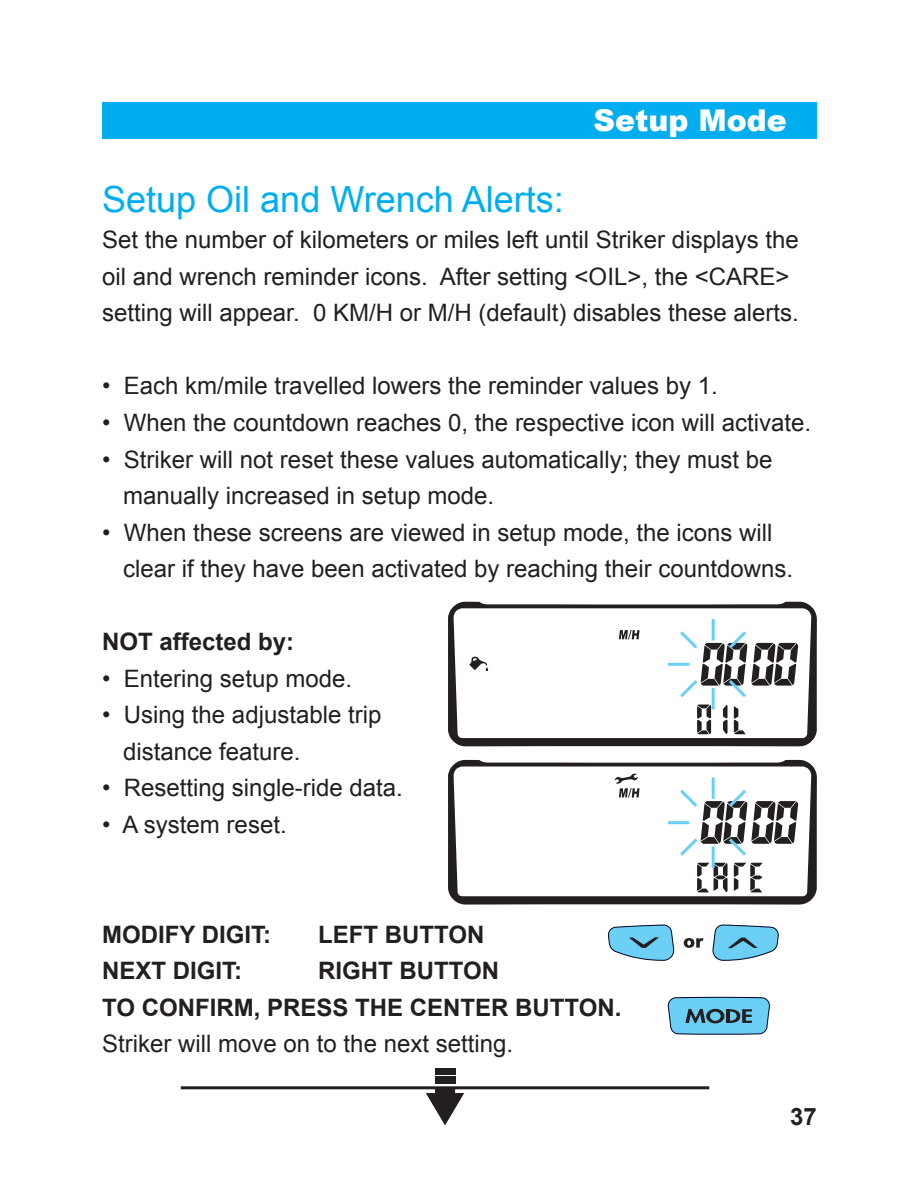
<style>
.page{position:relative;width:919px;height:1191px;background:#fff}
.page>*{position:absolute;margin:0;border:0;box-sizing:border-box;transform-origin:0 0}
.t1{font:36px "Arial";color:#00aeef}
.t2{font:900 30px "Arial";color:#fff}
.t3{font:24px/36.6px "Arial";color:#231f20}
.t4{font:700 24px/36.6px "Arial";color:#231f20}
</style>
<div class="page">
<div style="left:102px;top:102px;width:714px;height:37px;background:#00aeef"></div>
<svg style="left:181px;top:1086px;width:528px;height:39px"></svg>
<div style="left:435px;top:1076px;width:20px;height:8px;background:#231f20"></div>
<div style="left:435px;top:1068px;width:20px;height:6px;background:#231f20"></div>
<svg style="left:667px;top:996px;width:102px;height:38px;background:#65b0d0"></svg>
<svg style="left:608px;top:924px;width:66px;height:37px;background:#79c1df"></svg>
<svg style="left:712px;top:924px;width:66px;height:37px;background:#7ac1e0"></svg>
<svg style="left:683px;top:938px;width:20px;height:9px"></svg>
<svg style="left:448px;top:602px;width:368px;height:144px"></svg>
<svg style="left:619px;top:630px;width:20px;height:9px"></svg>
<svg style="left:469px;top:656px;width:19px;height:15px"></svg>
<svg style="left:667px;top:663px;width:22px;height:3px"></svg>
<svg style="left:697px;top:619px;width:101px;height:115px"></svg>
<svg style="left:728px;top:631px;width:18px;height:17px"></svg>
<svg style="left:680px;top:680px;width:17px;height:17px"></svg>
<svg style="left:680px;top:631px;width:17px;height:17px"></svg>
<svg style="left:728px;top:680px;width:18px;height:17px"></svg>
<svg style="left:448px;top:760px;width:368px;height:144px"></svg>
<svg style="left:614px;top:773px;width:25px;height:24px"></svg>
<svg style="left:667px;top:821px;width:22px;height:3px"></svg>
<svg style="left:697px;top:777px;width:101px;height:115px"></svg>
<svg style="left:728px;top:789px;width:18px;height:18px"></svg>
<svg style="left:680px;top:838px;width:17px;height:17px"></svg>
<svg style="left:680px;top:789px;width:17px;height:18px"></svg>
<svg style="left:728px;top:838px;width:18px;height:17px"></svg>
<h1 class="t1" style="left:102px;top:175px;width:463px">Setup Oil and Wrench Alerts:</h1>
<p class="t2" style="left:593px;top:98px;width:195px">Setup Mode</p>
<p class="t3" style="left:102px;top:222px;width:698px">Set the number of kilometers or miles left until Striker displays the oil and wrench reminder icons. After setting &lt;OIL&gt;, the &lt;CARE&gt; setting will appear. 0 KM/H or M/H (default) disables these alerts.</p>
<p class="t3" style="left:102px;top:368px;width:617px">• Each km/mile travelled lowers the reminder values by 1.</p>
<p class="t3" style="left:102px;top:404px;width:710px">• When the countdown reaches 0, the respective icon will activate.</p>
<p class="t3" style="left:123px;top:441px;width:651px;text-indent:-21px">• Striker will not reset these values automatically; they must be manually increased in setup mode.</p>
<p class="t3" style="left:123px;top:514px;width:671px;text-indent:-21px">• When these screens are viewed in setup mode, the icons will clear if they have been activated by reaching their countdowns.</p>
<p class="t4" style="left:102px;top:624px;width:194px">NOT affected by:</p>
<p class="t3" style="left:102px;top:660px;width:251px">• Entering setup mode.</p>
<p class="t3" style="left:123px;top:697px;width:260px;text-indent:-21px">• Using the adjustable trip distance feature.</p>
<p class="t3" style="left:102px;top:770px;width:302px">• Resetting single-ride data.</p>
<p class="t3" style="left:102px;top:806px;width:186px">• A system reset.</p>
<p class="t4" style="left:102px;top:916px;width:170px">MODIFY DIGIT:</p>
<p class="t4" style="left:318px;top:916px;width:168px">LEFT BUTTON</p>
<p class="t4" style="left:102px;top:953px;width:141px">NEXT DIGIT:</p>
<p class="t4" style="left:102px;top:953px;width:521px;text-indent:216px">RIGHT BUTTON<br>TO CONFIRM, PRESS THE CENTER BUTTON.</p>
<p class="t3" style="left:102px;top:1025px;width:412px">Striker will move on to the next setting.</p>
<p class="t4" style="left:790px;top:1099px;width:28px">37</p>
</div>
